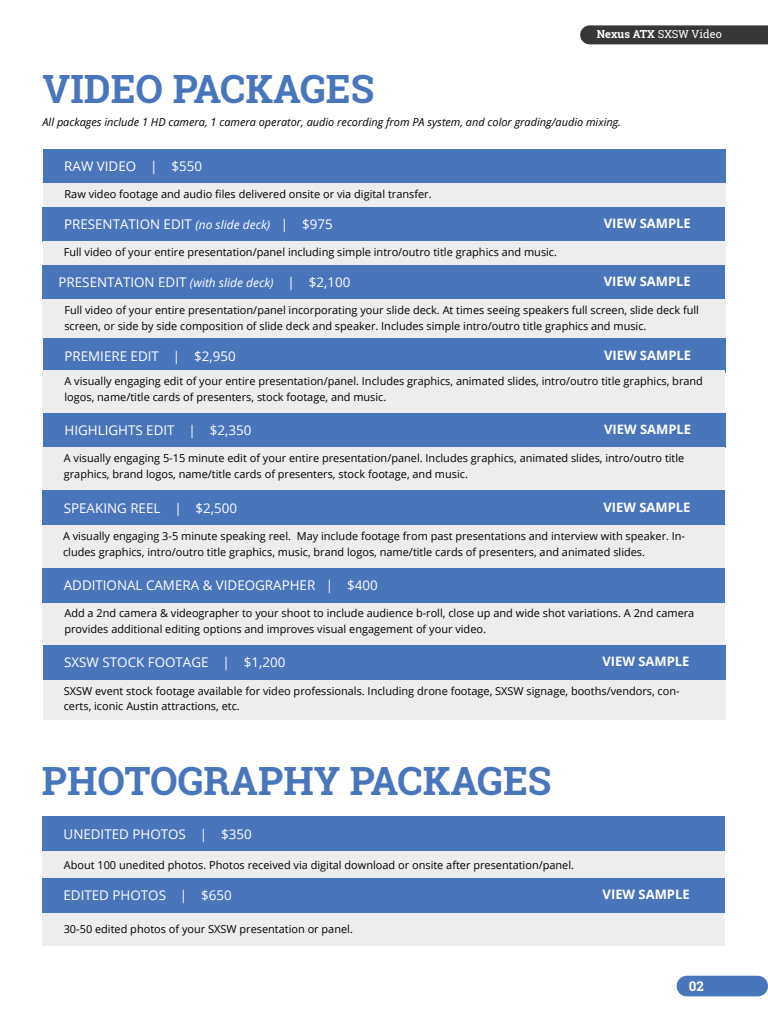
<style>
.page{position:relative;width:768px;height:1024px;background:#fff}
.page>*{position:absolute;margin:0;border:0;box-sizing:border-box;transform-origin:0 0}
.t1{font:700 38.9px "Roboto Slab";color:#4976bb}
.t2{font:13.4px "Open Sans";color:#fff}
.t3{font:700 13.4px "Roboto Slab";color:#fff}
.t4{font:700 13px "Open Sans";color:#fff}
.t5{font:11px "Roboto Slab";color:#fff}
.t6{font:10.9px/15.8px "Open Sans";color:#000}
.t7{font:italic 10.9px "Open Sans";color:#000}
.s1{font-weight:700}
.s2{font-style:italic;font-size:12px}
</style>
<div class="page">
<div style="left:580px;top:25px;width:188px;height:19px;background:#373737"></div>
<div style="left:677px;top:976px;width:91px;height:20px;background:#4976bb;border-radius:10px"></div>
<div style="left:43px;top:149px;width:683px;height:35px;background:#4976bb"></div>
<div style="left:43px;top:184px;width:683px;height:23px;background:#ededee"></div>
<div style="left:42px;top:207px;width:683px;height:35px;background:#4976bb"></div>
<div style="left:43px;top:242px;width:683px;height:23px;background:#ededee"></div>
<div style="left:42px;top:265px;width:683px;height:35px;background:#4976bb"></div>
<div style="left:42px;top:299px;width:683px;height:39px;background:#ededee"></div>
<div style="left:43px;top:338px;width:683px;height:35px;background:#4976bb"></div>
<div style="left:42px;top:370px;width:683px;height:43px;background:#ededee"></div>
<div style="left:42px;top:878px;width:683px;height:35px;background:#4976bb"></div>
<div style="left:42px;top:913px;width:683px;height:32px;background:#ededee"></div>
<div style="left:42px;top:816px;width:683px;height:35px;background:#4976bb"></div>
<div style="left:42px;top:851px;width:683px;height:27px;background:#ededee"></div>
<div style="left:42px;top:568px;width:683px;height:35px;background:#4976bb"></div>
<div style="left:42px;top:603px;width:683px;height:42px;background:#ededee"></div>
<div style="left:43px;top:645px;width:683px;height:35px;background:#4976bb"></div>
<div style="left:43px;top:680px;width:683px;height:39px;background:#ededee"></div>
<div style="left:43px;top:413px;width:683px;height:34px;background:#4976bb"></div>
<div style="left:42px;top:447px;width:683px;height:43px;background:#ededee"></div>
<div style="left:42px;top:490px;width:683px;height:35px;background:#4976bb"></div>
<div style="left:42px;top:525px;width:683px;height:43px;background:#ededee"></div>
<h1 class="t1" style="left:43px;top:62px;width:333px">VIDEO PACKAGES</h1>
<p class="t5" style="left:597px;top:27px;width:127px"><span class="s1">Nexus ATX</span> SXSW Video</p>
<p class="t7" style="left:43px;top:114px;width:580px">All packages include 1 HD camera, 1 camera operator, audio recording from PA system, and color grading/audio mixing.</p>
<p class="t2" style="left:64px;top:157px;width:139px">RAW VIDEO | $550</p>
<p class="t6" style="left:65px;top:186px;width:369px">Raw video footage and audio files delivered onsite or via digital transfer.</p>
<p class="t2" style="left:64px;top:215px;width:270px">PRESENTATION EDIT <span class="s2">(no slide deck)</span> | $975</p>
<p class="t6" style="left:64px;top:244px;width:495px">Full video of your entire presentation/panel including simple intro/outro title graphics and music.</p>
<p class="t2" style="left:59px;top:273px;width:293px">PRESENTATION EDIT <span class="s2">(with slide deck)</span> | $2,100</p>
<p class="t4" style="left:604px;top:214px;width:89px">VIEW SAMPLE</p>
<p class="t4" style="left:604px;top:273px;width:89px">VIEW SAMPLE</p>
<p class="t6" style="left:64px;top:302px;width:636px">Full video of your entire presentation/panel incorporating your slide deck. At times seeing speakers full screen, slide deck full screen, or side by side composition of slide deck and speaker. Includes simple intro/outro title graphics and music.</p>
<p class="t2" style="left:64px;top:347px;width:173px">PREMIERE EDIT | $2,950</p>
<p class="t4" style="left:604px;top:346px;width:89px">VIEW SAMPLE</p>
<p class="t6" style="left:65px;top:373px;width:640px">A visually engaging edit of your entire presentation/panel. Includes graphics, animated slides, intro/outro title graphics, brand logos, name/title cards of presenters, stock footage, and music.</p>
<p class="t2" style="left:65px;top:421px;width:188px">HIGHLIGHTS EDIT | $2,350</p>
<p class="t6" style="left:64px;top:450px;width:622px">A visually engaging 5-15 minute edit of your entire presentation/panel. Includes graphics, animated slides, intro/outro title graphics, brand logos, name/title cards of presenters, stock footage, and music.</p>
<p class="t4" style="left:604px;top:420px;width:89px">VIEW SAMPLE</p>
<p class="t2" style="left:64px;top:499px;width:175px">SPEAKING REEL | $2,500</p>
<p class="t6" style="left:63px;top:528px;width:624px">A visually engaging 3-5 minute speaking reel. May include footage from past presentations and interview with speaker. In&shy;cludes graphics, intro/outro title graphics, music, brand logos, name/title cards of presenters, and animated slides.</p>
<p class="t4" style="left:603px;top:498px;width:89px">VIEW SAMPLE</p>
<p class="t2" style="left:64px;top:576px;width:315px">ADDITIONAL CAMERA &amp; VIDEOGRAPHER | $400</p>
<p class="t6" style="left:64px;top:605px;width:631px">Add a 2nd camera &amp; videographer to your shoot to include audience b-roll, close up and wide shot variations. A 2nd camera provides additional editing options and improves visual engagement of your video.</p>
<p class="t2" style="left:64px;top:653px;width:223px">SXSW STOCK FOOTAGE | $1,200</p>
<p class="t6" style="left:64px;top:682px;width:617px">SXSW event stock footage available for video professionals. Including drone footage, SXSW signage, booths/vendors, con&shy;certs, iconic Austin attractions, etc.</p>
<p class="t4" style="left:602px;top:652px;width:89px">VIEW SAMPLE</p>
<h1 class="t1" style="left:42px;top:754px;width:511px">PHOTOGRAPHY PACKAGES</h1>
<p class="t2" style="left:64px;top:825px;width:190px">UNEDITED PHOTOS | $350</p>
<p class="t6" style="left:64px;top:857px;width:512px">About 100 unedited photos. Photos received via digital download or onsite after presentation/panel.</p>
<p class="t2" style="left:64px;top:886px;width:170px">EDITED PHOTOS | $650</p>
<p class="t6" style="left:64px;top:921px;width:291px">30-50 edited photos of your SXSW presentation or panel.</p>
<p class="t4" style="left:603px;top:885px;width:89px">VIEW SAMPLE</p>
<p class="t3" style="left:689px;top:977px;width:17px">02</p>
</div>
